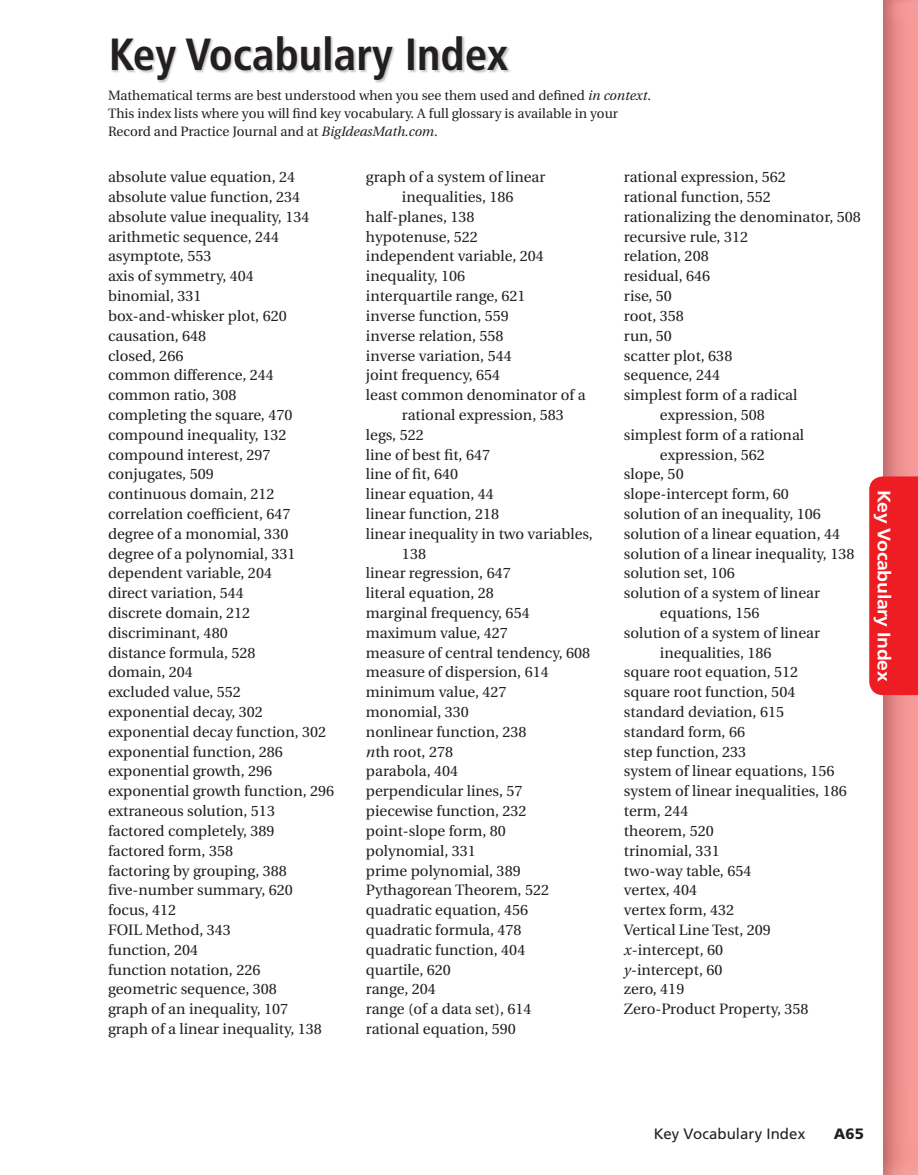
<style>
.page{position:relative;width:918px;height:1175px;background:#fff}
.page>*{position:absolute;margin:0;border:0;box-sizing:border-box;transform-origin:0 0}
.t1{font:700 condensed 45px "Frutiger";color:#231f20}
.t2{font:700 18px "Frutiger";letter-spacing:-.015em;color:#fff;scale:1.08 1}
.t3{font:15px/19.8px "Utopia";color:#231f20}
.t4{font:15px "Frutiger";color:#231f20}
.t5{font:900 15px "Frutiger";color:#231f20}
.t6{font:13.5px/18px "Utopia";color:#231f20}
.s1{font-style:italic}
</style>
<div class="page">
<img style="left:883px;top:0;width:35px;height:1174px">
<div style="left:869px;top:476px;width:49px;height:219px;background:#ee1d23"></div>
<img style="left:112px;top:36px;width:398px;height:47px">
<p class="t1" style="left:109px;top:36px;width:401px">Key Vocabulary Index</p>
<p class="t6" style="left:108px;top:88px;width:544px">Mathematical terms are best understood when you see them used and defined <span class="s1">in context</span>.<br>This index lists where you will find key vocabulary. A full glossary is available in your<br>Record and Practice Journal and at <span class="s1">BigIdeasMath.com</span>.</p>
<p class="t3" style="left:108px;top:169px;width:228px">absolute value equation, 24 absolute value function, 234 absolute value inequality, 134 arithmetic sequence, 244 asymptote, 553<br>axis of symmetry, 404<br>binomial, 331<br>box-and-whisker plot, 620 causation, 648<br>closed, 266<br>common difference, 244 common ratio, 308<br>completing the square, 470 compound inequality, 132 compound interest, 297 conjugates, 509<br>continuous domain, 212 correlation coefficient, 647 degree of a monomial, 330 degree of a polynomial, 331 dependent variable, 204<br>direct variation, 544<br>discrete domain, 212 discriminant, 480<br>distance formula, 528<br>domain, 204<br>excluded value, 552<br>exponential decay, 302 exponential decay function, 302 exponential function, 286 exponential growth, 296 exponential growth function, 296 extraneous solution, 513 factored completely, 389 factored form, 358<br>factoring by grouping, 388 five-number summary, 620 focus, 412<br>FOIL Method, 343<br>function, 204<br>function notation, 226<br>geometric sequence, 308<br>graph of an inequality, 107<br>graph of a linear inequality, 138</p>
<p class="t3" style="left:366px;top:169px;width:181px">graph of a system of linear</p>
<p class="t3" style="left:402px;top:188px;width:113px">inequalities, 186</p>
<p class="t3" style="left:366px;top:208px;width:110px">half-planes, 138</p>
<p class="t3" style="left:366px;top:228px;width:113px">hypotenuse, 522</p>
<p class="t3" style="left:366px;top:248px;width:179px">independent variable, 204</p>
<p class="t3" style="left:366px;top:268px;width:101px">inequality, 106</p>
<p class="t3" style="left:366px;top:287px;width:161px">interquartile range, 621</p>
<p class="t3" style="left:366px;top:307px;width:144px">inverse function, 559</p>
<p class="t3" style="left:366px;top:327px;width:139px">inverse relation, 558</p>
<p class="t3" style="left:366px;top:347px;width:147px">inverse variation, 544</p>
<p class="t3" style="left:366px;top:367px;width:136px">joint frequency, 654</p>
<p class="t3" style="left:366px;top:386px;width:221px">least common denominator of a</p>
<p class="t3" style="left:402px;top:406px;width:163px">rational expression, 583</p>
<p class="t3" style="left:366px;top:426px;width:59px">legs, 522</p>
<p class="t3" style="left:366px;top:446px;width:126px">line of best fit, 647</p>
<p class="t3" style="left:366px;top:466px;width:94px">line of fit, 640</p>
<p class="t3" style="left:366px;top:485px;width:130px">linear equation, 44</p>
<p class="t3" style="left:366px;top:505px;width:135px">linear function, 218</p>
<p class="t3" style="left:366px;top:525px;width:228px">linear inequality in two variables,</p>
<p class="t3" style="left:402px;top:545px;width:26px">138</p>
<p class="t3" style="left:366px;top:565px;width:146px">linear regression, 647</p>
<p class="t3" style="left:366px;top:584px;width:129px">literal equation, 28</p>
<p class="t3" style="left:366px;top:604px;width:165px">marginal frequency, 654</p>
<p class="t3" style="left:366px;top:624px;width:144px">maximum value, 427</p>
<p class="t3" style="left:366px;top:644px;width:226px">measure of central tendency, 608</p>
<p class="t3" style="left:366px;top:664px;width:184px">measure of dispersion, 614</p>
<p class="t3" style="left:366px;top:683px;width:142px">minimum value, 427</p>
<p class="t3" style="left:366px;top:703px;width:104px">monomial, 330</p>
<p class="t3" style="left:366px;top:723px;width:162px">nonlinear function, 238</p>
<p class="t3" style="left:366px;top:743px;width:89px"><span class="s1">n</span>th root, 278</p>
<p class="t3" style="left:366px;top:763px;width:94px">parabola, 404</p>
<p class="t3" style="left:366px;top:782px;width:158px">perpendicular lines, 57</p>
<p class="t3" style="left:366px;top:802px;width:162px">piecewise function, 232</p>
<p class="t3" style="left:366px;top:822px;width:141px">point-slope form, 80</p>
<p class="t3" style="left:366px;top:842px;width:111px">polynomial, 331</p>
<p class="t3" style="left:366px;top:862px;width:156px">prime polynomial, 389</p>
<p class="t3" style="left:366px;top:881px;width:185px">Pythagorean Theorem, 522</p>
<p class="t3" style="left:366px;top:901px;width:164px">quadratic equation, 456</p>
<p class="t3" style="left:366px;top:921px;width:157px">quadratic formula, 478</p>
<p class="t3" style="left:366px;top:941px;width:161px">quadratic function, 404</p>
<p class="t3" style="left:366px;top:961px;width:86px">quartile, 620</p>
<p class="t3" style="left:366px;top:980px;width:71px">range, 204</p>
<p class="t3" style="left:366px;top:1000px;width:167px">range (of a data set), 614</p>
<p class="t3" style="left:366px;top:1020px;width:151px">rational equation, 590</p>
<p class="t3" style="left:624px;top:169px;width:163px">rational expression, 562</p>
<p class="t3" style="left:624px;top:188px;width:149px">rational function, 552</p>
<p class="t3" style="left:624px;top:208px;width:238px">rationalizing the denominator, 508</p>
<p class="t3" style="left:624px;top:228px;width:126px">recursive rule, 312</p>
<p class="t3" style="left:624px;top:248px;width:86px">relation, 208</p>
<p class="t3" style="left:624px;top:268px;width:88px">residual, 646</p>
<p class="t3" style="left:624px;top:287px;width:49px">rise, 50</p>
<p class="t3" style="left:624px;top:307px;width:61px">root, 358</p>
<p class="t3" style="left:624px;top:327px;width:50px">run, 50</p>
<p class="t3" style="left:624px;top:347px;width:110px">scatter plot, 638</p>
<p class="t3" style="left:624px;top:367px;width:98px">sequence, 244</p>
<p class="t3" style="left:624px;top:386px;width:175px">simplest form of a radical</p>
<p class="t3" style="left:660px;top:406px;width:106px">expression, 508</p>
<p class="t3" style="left:624px;top:426px;width:182px">simplest form of a rational</p>
<p class="t3" style="left:660px;top:446px;width:106px">expression, 562</p>
<p class="t3" style="left:624px;top:466px;width:61px">slope, 50</p>
<p class="t3" style="left:624px;top:485px;width:166px">slope-intercept form, 60</p>
<p class="t3" style="left:624px;top:505px;width:198px">solution of an inequality, 106</p>
<p class="t3" style="left:624px;top:525px;width:218px">solution of a linear equation, 44</p>
<p class="t3" style="left:624px;top:545px;width:232px">solution of a linear inequality, 138</p>
<p class="t3" style="left:624px;top:565px;width:112px">solution set, 106</p>
<p class="t3" style="left:624px;top:584px;width:197px">solution of a system of linear</p>
<p class="t3" style="left:660px;top:604px;width:101px">equations, 156</p>
<p class="t3" style="left:624px;top:624px;width:197px">solution of a system of linear</p>
<p class="t3" style="left:660px;top:644px;width:113px">inequalities, 186</p>
<p class="t3" style="left:624px;top:664px;width:176px">square root equation, 512</p>
<p class="t3" style="left:624px;top:683px;width:173px">square root function, 504</p>
<p class="t3" style="left:624px;top:703px;width:162px">standard deviation, 615</p>
<p class="t3" style="left:624px;top:723px;width:123px">standard form, 66</p>
<p class="t3" style="left:624px;top:743px;width:124px">step function, 233</p>
<p class="t3" style="left:624px;top:763px;width:212px">system of linear equations, 156</p>
<p class="t3" style="left:624px;top:782px;width:224px">system of linear inequalities, 186</p>
<p class="t3" style="left:624px;top:802px;width:66px">term, 244</p>
<p class="t3" style="left:624px;top:822px;width:91px">theorem, 520</p>
<p class="t3" style="left:624px;top:842px;width:97px">trinomial, 331</p>
<p class="t3" style="left:624px;top:862px;width:129px">two-way table, 654</p>
<p class="t3" style="left:624px;top:881px;width:75px">vertex, 404</p>
<p class="t3" style="left:624px;top:901px;width:112px">vertex form, 432</p>
<p class="t3" style="left:624px;top:921px;width:148px">Vertical Line Test, 209</p>
<p class="t3" style="left:624px;top:941px;width:101px"><span class="s1">x</span>-intercept, 60</p>
<p class="t3" style="left:624px;top:961px;width:100px"><span class="s1">y</span>-intercept, 60</p>
<p class="t3" style="left:624px;top:980px;width:62px">zero, 419</p>
<p class="t3" style="left:624px;top:1000px;width:186px">Zero-Product Property, 358</p>
<p class="t2" style="left:891px;top:489px;width:179px;rotate:90deg">Key Vocabulary Index</p>
<p class="t4" style="left:654px;top:1127px;width:153px">Key Vocabulary Index</p>
<p class="t5" style="left:834px;top:1127px;width:32px">A65</p>
</div>
